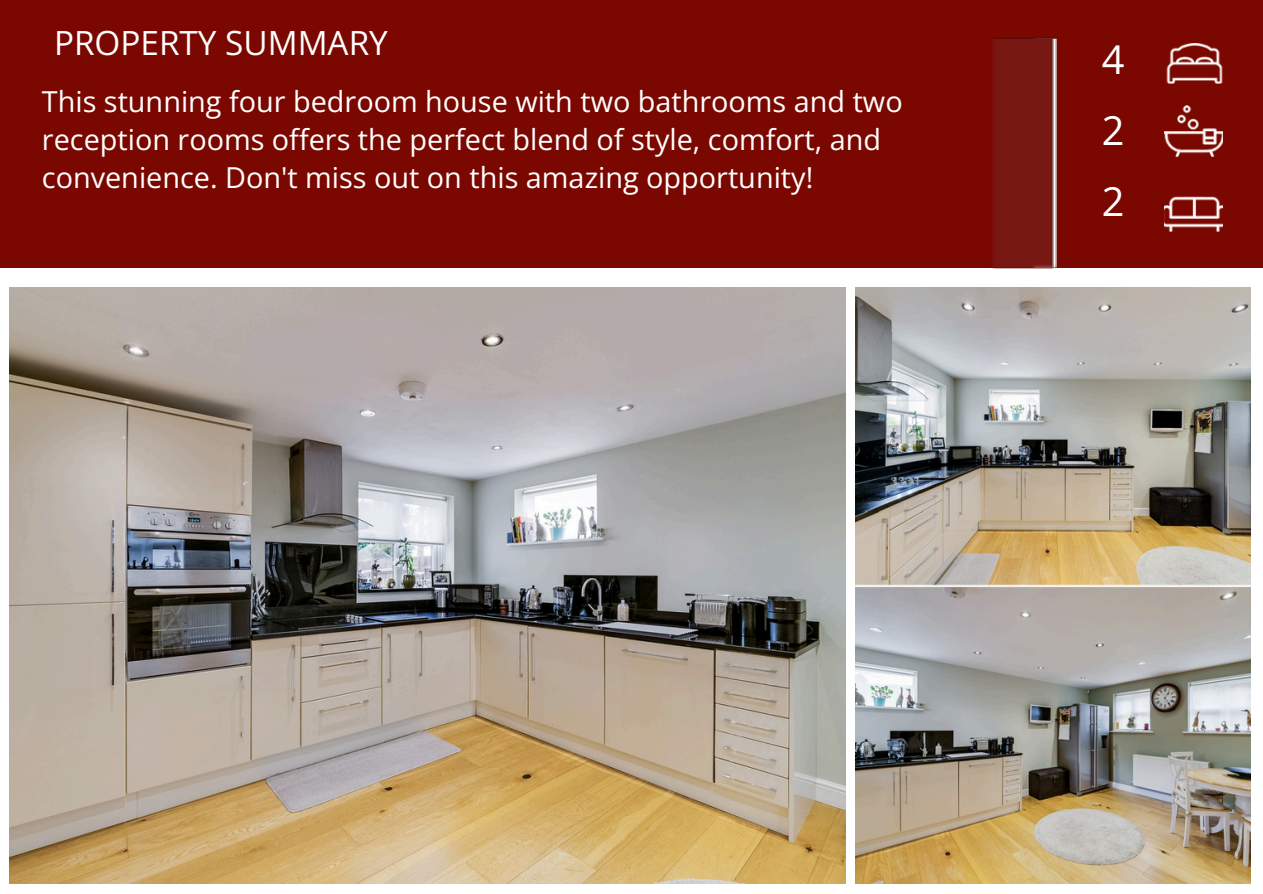
<style>
.page{position:relative;width:1263px;height:894px;background:#fff}
.page>*{position:absolute;margin:0;border:0;box-sizing:border-box;transform-origin:0 0}
.t1{font:39.75px/70.8px "Open Sans";color:#fff;text-align:justify}
.t2{font:33.3px "Open Sans";color:#fff}
.t3{font:28.8px/38.2px "Open Sans";color:#fff}
</style>
<div class="page">
<div style="left:0;top:0;width:1263px;height:267px;background:#7b0800"></div>
<img style="left:1053px;top:37px;width:3px;height:231px">
<img style="left:990px;top:37px;width:63px;height:231px">
<img style="left:1164px;top:43px;width:59px;height:188px">
<img style="left:10px;top:287px;width:836px;height:596px">
<img style="left:856px;top:287px;width:395px;height:595px">
<h2 class="t2" style="left:54px;top:19px;width:335px">PROPERTY SUMMARY</h2>
<p class="t3" style="left:42px;top:81px;width:862px">This stunning four bedroom house with two bathrooms and two reception rooms offers the perfect blend of style, comfort, and convenience. Don't miss out on this amazing opportunity!</p>
<h1 class="t1" style="left:1102px;top:23px;width:24px">4<br>2<br>2</h1>
</div>
